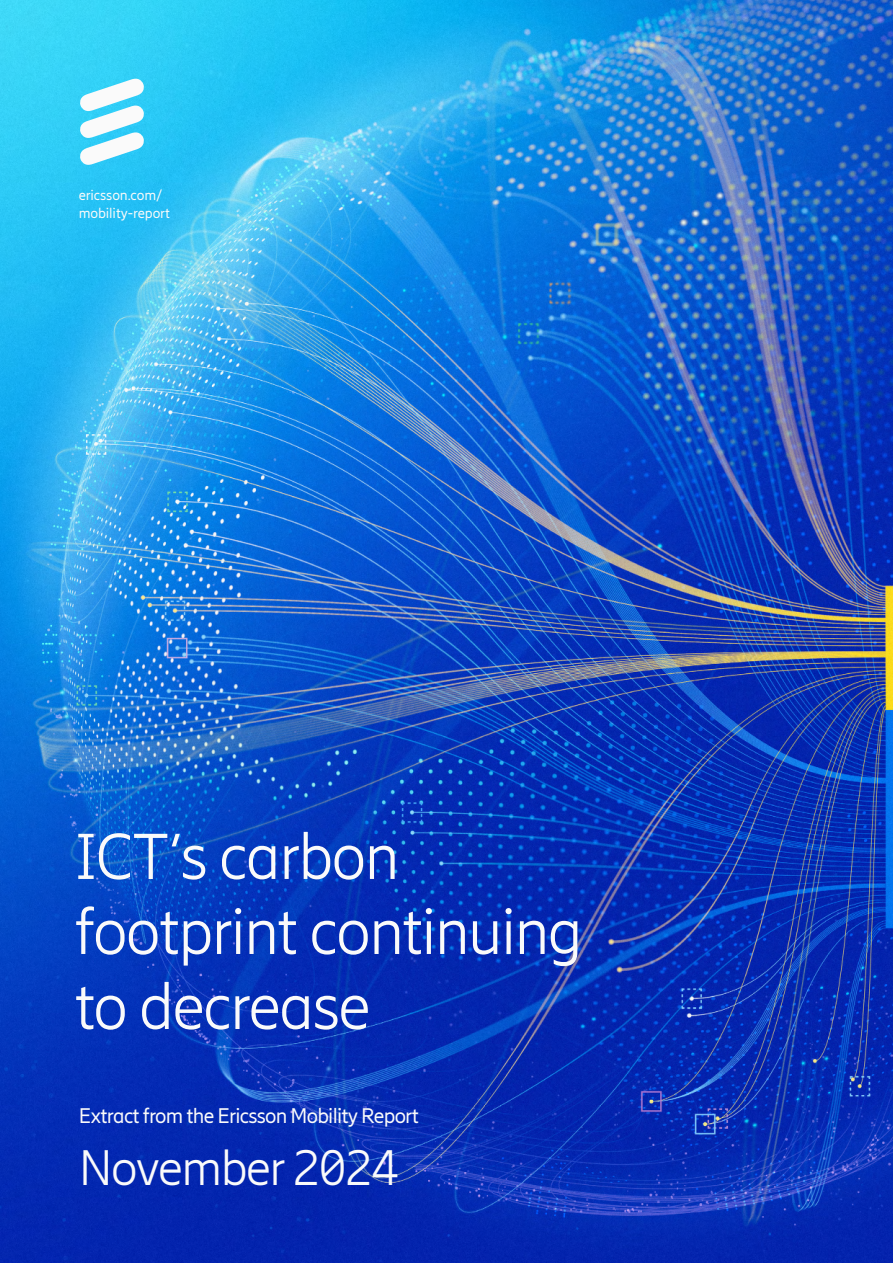
<style>
.page{position:relative;width:893px;height:1263px;background:#fff}
.page>*{position:absolute;margin:0;border:0;box-sizing:border-box;transform-origin:0 0}
.t1{font:300 64.5px/75px "Ericsson Hilda";letter-spacing:-.025em;color:#fafafa}
.t2{font:300 49.5px "Ericsson Hilda";letter-spacing:-.03em;color:#fafafa}
.t3{font:21px "Ericsson Hilda";letter-spacing:-.035em;color:#fafafa}
.t4{font:14.25px/18.3px "Ericsson Hilda";letter-spacing:-.005em;color:#fafafa}
</style>
<div class="page">
<img style="left:0;top:0;width:893px;height:1263px">
<svg style="left:80px;top:78px;width:64px;height:87px"></svg>
<p class="t4" style="left:79px;top:186px;width:93px">ericsson.com/ mobility-report</p>
<p class="t1" style="left:74px;top:819px;width:510px">ICT’s carbon footprint continuing to decrease</p>
<p class="t3" style="left:79px;top:1104px;width:342px">Extract from the Ericsson Mobility Report</p>
<p class="t2" style="left:79px;top:1140px;width:322px">November 2024</p>
</div>
